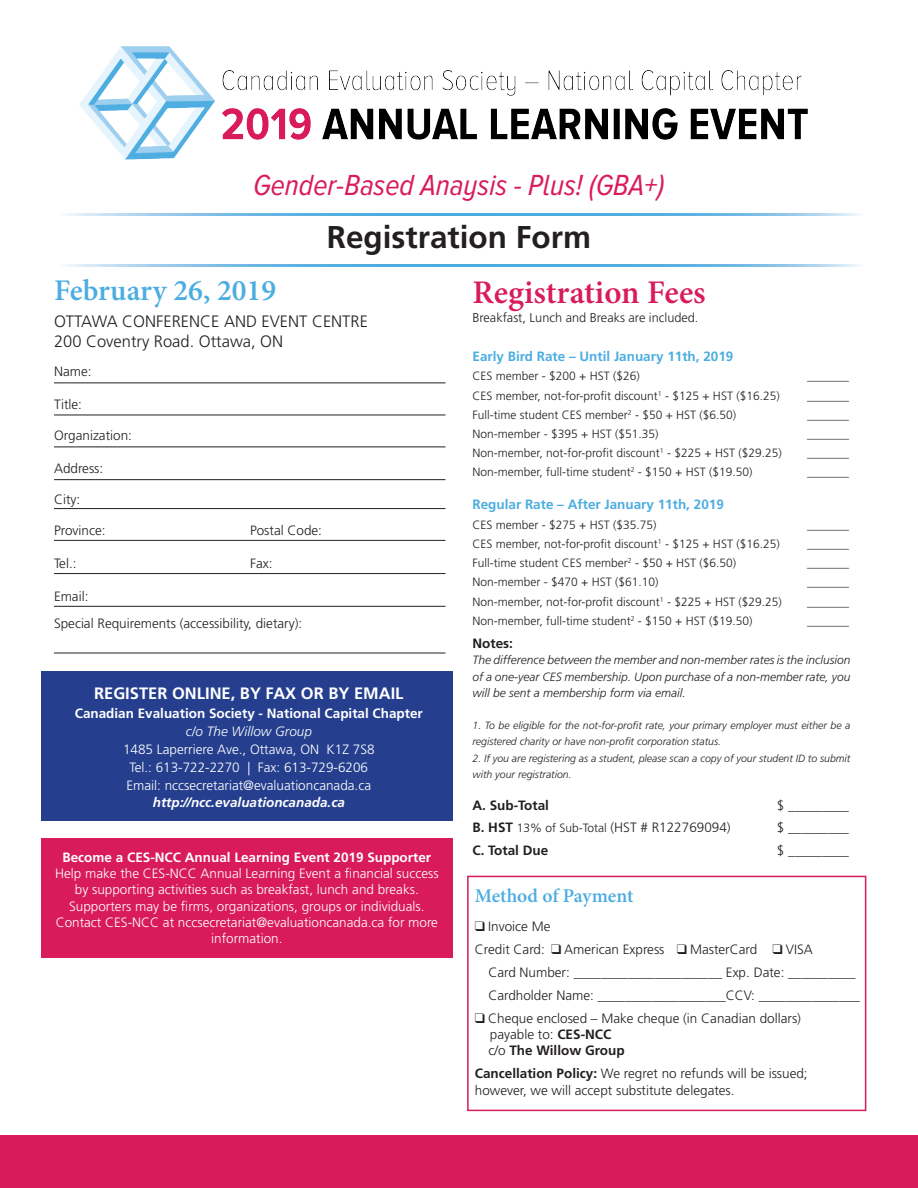
<style>
.page{position:relative;width:918px;height:1188px;background:#fff}
.page>*{position:absolute;margin:0;border:0;box-sizing:border-box;transform-origin:0 0}
.t1{font:600 33px "Minion Pro";color:#d91b5c}
.t2{font:700 31.5px "Frutiger";color:#231f20}
.t3{font:italic 30.15px "Proxima Nova A Cond";color:#d91b5c}
.t4{font:600 30px "Minion Pro";color:#4cade1}
.t5{font:600 19.5px "Minion Pro";color:#4cade1}
.t6{font:300 16.5px "Frutiger";color:#231f20}
.t7{font:700 16.5px "Frutiger";color:#fff}
.t8{font:300 13.5px/16.2px "Frutiger";color:#231f20}
.t9{font:300 13.5px/16.2px "Frutiger";color:#fff;text-align:center}
.t10{font:700 13.5px "Frutiger";color:#fff}
.t11{font:700 13.5px "Frutiger";color:#4cade1}
.t12{font:italic 700 13.5px "Frutiger";color:#fff}
.t13{font:700 13.5px "Frutiger";color:#231f20}
.t14{font:italic 300 13.5px "Frutiger";color:#fff}
.t15{font:300 12.75px "Frutiger";color:#231f20}
.t16{font:300 12px "Frutiger";color:#231f20}
.t17{font:italic 300 12px/16.2px "Frutiger";color:#231f20;text-align:justify}
.t18{font:italic 300 10.5px/16.2px "Frutiger";color:#231f20}
.s1{font-weight:700}
.s2{font-size:12px}
</style>
<div class="page">
<div style="left:41px;top:671px;width:412px;height:150px;background:#253f8e"></div>
<div style="left:41px;top:838px;width:412px;height:120px;background:#d91b5c"></div>
<div style="left:0;top:1135px;width:918px;height:53px;background:#d91b5c"></div>
<hr style="left:54px;top:415px;width:392px;height:1px;background:#231f20">
<hr style="left:54px;top:382px;width:392px;height:1px;background:#231f20">
<hr style="left:54px;top:447px;width:392px;height:1px;background:#231f20">
<hr style="left:54px;top:479px;width:392px;height:1px;background:#231f20">
<hr style="left:54px;top:508px;width:392px;height:1px;background:#231f20">
<hr style="left:54px;top:540px;width:392px;height:1px;background:#231f20">
<hr style="left:54px;top:573px;width:392px;height:1px;background:#231f20">
<hr style="left:54px;top:606px;width:392px;height:1px;background:#231f20">
<hr style="left:54px;top:653px;width:392px;height:1px;background:#231f20">
<div style="left:467px;top:876px;width:399px;height:235px;border:2px solid #d91b5c"></div>
<img style="left:80px;top:46px;width:728px;height:114px">
<svg style="left:64px;top:213px;width:797px;height:3px;background:#74bbe6"></svg>
<svg style="left:64px;top:264px;width:797px;height:3px;background:#74bbe6"></svg>
<p class="t3" style="left:254px;top:169px;width:412px">Gender-Based Anaysis - Plus! (GBA+)</p>
<p class="t2" style="left:327px;top:219px;width:266px">Registration Form</p>
<p class="t4" style="left:54px;top:273px;width:224px">February 26, 2019</p>
<p class="t6" style="left:54px;top:312px;width:315px">OTTAWA CONFERENCE AND EVENT CENTRE</p>
<p class="t6" style="left:54px;top:332px;width:231px">200 Coventry Road. Ottawa, ON</p>
<p class="t8" style="left:54px;top:364px;width:39px">Name:</p>
<p class="t8" style="left:54px;top:396px;width:30px">Title:</p>
<p class="t8" style="left:54px;top:428px;width:80px">Organization:</p>
<p class="t8" style="left:54px;top:461px;width:51px">Address:</p>
<p class="t8" style="left:54px;top:491px;width:28px">City:</p>
<p class="t8" style="left:54px;top:523px;width:53px">Province:</p>
<p class="t8" style="left:250px;top:523px;width:74px">Postal Code:</p>
<p class="t8" style="left:54px;top:555px;width:24px">Tel.:</p>
<p class="t8" style="left:250px;top:555px;width:24px">Fax:</p>
<p class="t8" style="left:54px;top:588px;width:36px">Email:</p>
<p class="t8" style="left:54px;top:615px;width:250px">Special Requirements (accessibility, dietary):</p>
<p class="t7" style="left:94px;top:683px;width:311px">REGISTER ONLINE, BY FAX OR BY EMAIL</p>
<p class="t10" style="left:75px;top:705px;width:350px">Canadian Evaluation Society - National Capital Chapter</p>
<p class="t14" style="left:186px;top:724px;width:128px">c/o The Willow Group</p>
<p class="t9" style="left:123px;top:742px;width:253px">1485 Laperriere Ave., Ottawa, ON K1Z 7S8</p>
<p class="t9" style="left:130px;top:760px;width:240px">Tel.: 613-722-2270 | Fax: 613-729-6206</p>
<p class="t9" style="left:127px;top:778px;width:246px">Email: nccsecretariat@evaluationcanada.ca</p>
<p class="t12" style="left:153px;top:795px;width:194px">http://ncc.evaluationcanada.ca</p>
<p class="t10" style="left:63px;top:849px;width:370px">Become a CES-NCC Annual Learning Event 2019 Supporter</p>
<p class="t9" style="left:55px;top:866px;width:385px">Help make the CES-NCC Annual Learning Event a financial success by supporting activities such as breakfast, lunch and breaks.<br>Supporters may be firms, organizations, groups or individuals.<br>Contact CES-NCC at nccsecretariat@evaluationcanada.ca for more information.</p>
<p class="t1" style="left:472px;top:272px;width:235px">Registration Fees</p>
<p class="t15" style="left:472px;top:311px;width:228px">Breakfast, Lunch and Breaks are included.</p>
<p class="t11" style="left:472px;top:348px;width:262px">Early Bird Rate – Until January 11th, 2019</p>
<p class="t16" style="left:472px;top:370px;width:169px">CES member - $200 + HST ($26)</p>
<p class="t16" style="left:807px;top:370px;width:43px">_______</p>
<p class="t16" style="left:472px;top:389px;width:309px">CES member, not-for-profit discount<sup>1</sup> - $125 + HST ($16.25)</p>
<p class="t16" style="left:807px;top:389px;width:43px">_______</p>
<p class="t16" style="left:472px;top:408px;width:265px">Full-time student CES member<sup>2</sup> - $50 + HST ($6.50)</p>
<p class="t16" style="left:807px;top:408px;width:43px">_______</p>
<p class="t16" style="left:472px;top:427px;width:187px">Non-member - $395 + HST ($51.35)</p>
<p class="t16" style="left:807px;top:427px;width:43px">_______</p>
<p class="t16" style="left:472px;top:446px;width:311px">Non-member, not-for-profit discount<sup>1</sup> - $225 + HST ($29.25)</p>
<p class="t16" style="left:807px;top:446px;width:43px">_______</p>
<p class="t16" style="left:472px;top:466px;width:282px">Non-member, full-time student<sup>2</sup> - $150 + HST ($19.50)</p>
<p class="t16" style="left:807px;top:466px;width:43px">_______</p>
<p class="t11" style="left:472px;top:496px;width:253px">Regular Rate – After January 11th, 2019</p>
<p class="t16" style="left:472px;top:518px;width:185px">CES member - $275 + HST ($35.75)</p>
<p class="t16" style="left:807px;top:518px;width:43px">_______</p>
<p class="t16" style="left:472px;top:537px;width:309px">CES member, not-for-profit discount<sup>1</sup> - $125 + HST ($16.25)</p>
<p class="t16" style="left:807px;top:537px;width:43px">_______</p>
<p class="t16" style="left:472px;top:556px;width:265px">Full-time student CES member<sup>2</sup> - $50 + HST ($6.50)</p>
<p class="t16" style="left:807px;top:556px;width:43px">_______</p>
<p class="t16" style="left:472px;top:575px;width:187px">Non-member - $470 + HST ($61.10)</p>
<p class="t16" style="left:807px;top:575px;width:43px">_______</p>
<p class="t16" style="left:472px;top:595px;width:311px">Non-member, not-for-profit discount<sup>1</sup> - $225 + HST ($29.25)</p>
<p class="t16" style="left:807px;top:595px;width:43px">_______</p>
<p class="t16" style="left:472px;top:614px;width:282px">Non-member, full-time student<sup>2</sup> - $150 + HST ($19.50)</p>
<p class="t16" style="left:807px;top:614px;width:43px">_______</p>
<p class="t13" style="left:472px;top:636px;width:42px">Notes:</p>
<p class="t17" style="left:472px;top:652px;width:379px">The difference between the member and non-member rates is the inclusion of a one-year CES membership. Upon purchase of a non-member rate, you will be sent a membership form via email.</p>
<p class="t18" style="left:472px;top:718px;width:380px">1. To be eligible for the not-for-profit rate, your primary employer must either be a registered charity or have non-profit corporation status.</p>
<p class="t18" style="left:472px;top:750px;width:379px">2. If you are registering as a student, please scan a copy of your student ID to submit with your registration.</p>
<p class="t13" style="left:472px;top:798px;width:78px">A. Sub-Total</p>
<p class="t8" style="left:777px;top:798px;width:74px">$ _________</p>
<p class="t8" style="left:472px;top:820px;width:260px"><span class="s1">B. HST</span> <span class="s2">13% of Sub-Total</span> (HST # R122769094)</p>
<p class="t8" style="left:777px;top:820px;width:74px">$ _________</p>
<p class="t13" style="left:472px;top:842px;width:77px">C. Total Due</p>
<p class="t8" style="left:777px;top:842px;width:74px">$ _________</p>
<p class="t5" style="left:475px;top:884px;width:160px">Method of Payment</p>
<p class="t8" style="left:475px;top:919px;width:77px">❑ Invoice Me</p>
<p class="t8" style="left:475px;top:942px;width:339px">Credit Card: ❑ American Express ❑ MasterCard ❑ VISA</p>
<p class="t8" style="left:488px;top:965px;width:369px">Card Number: ______________________ Exp. Date: __________</p>
<p class="t8" style="left:488px;top:988px;width:373px">Cardholder Name: ___________________CCV: _______________</p>
<p class="t8" style="left:488px;top:1010px;width:314px;text-indent:-14px">❑ Cheque enclosed – Make cheque (in Canadian dollars) payable to: <span class="s1">CES-NCC<br></span>c/o <span class="s1">The Willow Group</span></p>
<p class="t8" style="left:475px;top:1066px;width:334px"><span class="s1">Cancellation Policy:</span> We regret no refunds will be issued; however, we will accept substitute delegates.</p>
</div>
